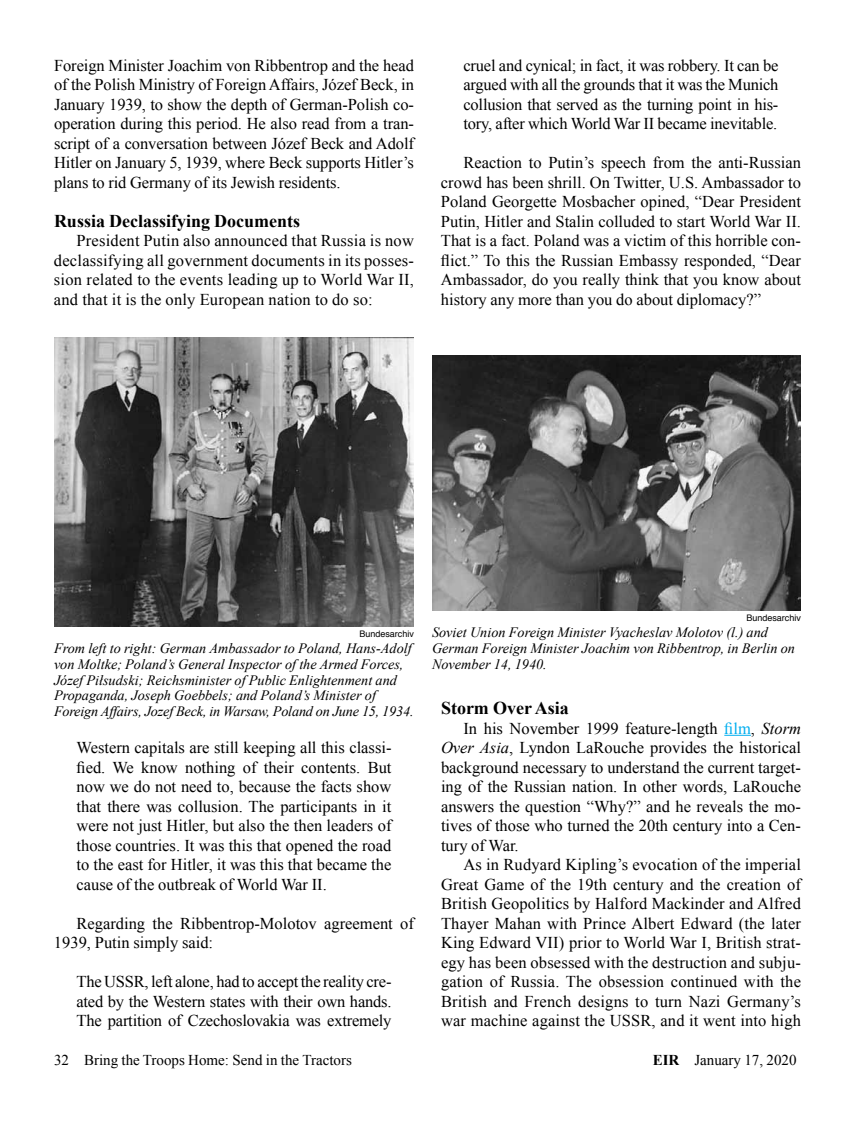
<style>
.page{position:relative;width:864px;height:1134px;background:#fff}
.page>*{position:absolute;margin:0;border:0;box-sizing:border-box;transform-origin:0 0}
.t1{font:700 18px "Times New Roman";color:#000}
.t2{font:16.5px/19.5px "Times New Roman";color:#000;text-align:justify}
.t3{font:15px "Times New Roman";color:#000}
.t4{font:italic 14.25px/15.8px "Times New Roman";color:#000}
.t5{font:9px "Helvetica";color:#000}
.s1{color:#00aeef}
.s2{font-style:italic}
.s3{font-weight:700}
</style>
<div class="page">
<svg style="left:724px;top:735px;width:27px;height:1px"></svg>
<img style="left:432px;top:355px;width:369px;height:255px">
<img style="left:54px;top:338px;width:360px;height:288px">
<p class="t2" style="left:54px;top:55px;width:362px">Foreign Minister Joachim von Ribbentrop and the head of the Polish Ministry of Foreign Affairs, Józef Beck, in January 1939, to show the depth of German-Polish co&shy;operation during this period. He also read from a tran&shy;script of a conversation between Józef Beck and Adolf Hitler on January 5, 1939, where Beck supports Hitler’s plans to rid Germany of its Jewish residents.</p>
<p class="t1" style="left:54px;top:208px;width:248px">Russia Declassifying Documents</p>
<p class="t2" style="left:54px;top:230px;width:362px;text-indent:23px">President Putin also announced that Russia is now declassifying all government documents in its posses&shy;sion related to the events leading up to World War II, and that it is the only European nation to do so:</p>
<p class="t2" style="left:464px;top:55px;width:317px">cruel and cynical; in fact, it was robbery. It can be argued with all the grounds that it was the Munich collusion that served as the turning point in his&shy;tory, after which World War II became inevitable.</p>
<p class="t2" style="left:441px;top:152px;width:362px;text-indent:23px">Reaction to Putin’s speech from the anti-Russian crowd has been shrill. On Twitter, U.S. Ambassador to Poland Georgette Mosbacher opined, “Dear President Putin, Hitler and Stalin colluded to start World War II.<br>That is a fact. Poland was a victim of this horrible con&shy;flict.” To this the Russian Embassy responded, “Dear Ambassador, do you really think that you know about history any more than you do about diplomacy?”</p>
<p class="t5" style="left:359px;top:627px;width:56px">Bundesarchiv</p>
<p class="t4" style="left:54px;top:640px;width:361px">From left to right: German Ambassador to Poland, Hans-Adolf von Moltke; Poland’s General Inspector of the Armed Forces, Józef Piłsudski; Reichsminister of Public Enlightenment and Propaganda, Joseph Goebbels; and Poland’s Minister of Foreign Affairs, Jozef Beck, in Warsaw, Poland on June 15, 1934.</p>
<p class="t2" style="left:76px;top:737px;width:317px">Western capitals are still keeping all this classi&shy;fied. We know nothing of their contents. But now we do not need to, because the facts show that there was collusion. The participants in it were not just Hitler, but also the then leaders of those countries. It was this that opened the road to the east for Hitler, it was this that became the cause of the outbreak of World War II.</p>
<p class="t2" style="left:54px;top:913px;width:361px;text-indent:23px">Regarding the Ribbentrop-Molotov agreement of<br>1939, Putin simply said:</p>
<p class="t2" style="left:76px;top:972px;width:317px">The USSR, left alone, had to accept the reality cre&shy;ated by the Western states with their own hands.<br>The partition of Czechoslovakia was extremely</p>
<p class="t5" style="left:746px;top:611px;width:56px">Bundesarchiv</p>
<p class="t4" style="left:432px;top:624px;width:364px">Soviet Union Foreign Minister Vyacheslav Molotov (l.) and<br>German Foreign Minister Joachim von Ribbentrop, in Berlin on<br>November 14, 1940.</p>
<p class="t1" style="left:441px;top:696px;width:129px">Storm Over Asia</p>
<p class="t2" style="left:441px;top:718px;width:362px;text-indent:22px">In his November 1999 feature-length <span class="s1">film</span>, <span class="s2">Storm Over Asia</span>, Lyndon LaRouche provides the historical background necessary to understand the current target&shy;ing of the Russian nation. In other words, LaRouche answers the question “Why?” and he reveals the mo&shy;tives of those who turned the 20th century into a Cen&shy;tury of War.</p>
<p class="t2" style="left:441px;top:854px;width:362px;text-indent:23px">As in Rudyard Kipling’s evocation of the imperial Great Game of the 19th century and the creation of British Geopolitics by Halford Mackinder and Alfred Thayer Mahan with Prince Albert Edward (the later King Edward VII) prior to World War I, British strat&shy;egy has been obsessed with the destruction and subju&shy;gation of Russia. The obsession continued with the British and French designs to turn Nazi Germany’s war machine against the USSR, and it went into high</p>
<p class="t3" style="left:54px;top:1050px;width:299px">32 Bring the Troops Home: Send in the Tractors</p>
<p class="t3" style="left:653px;top:1050px;width:145px"><span class="s3">EIR</span> January 17, 2020</p>
</div>
